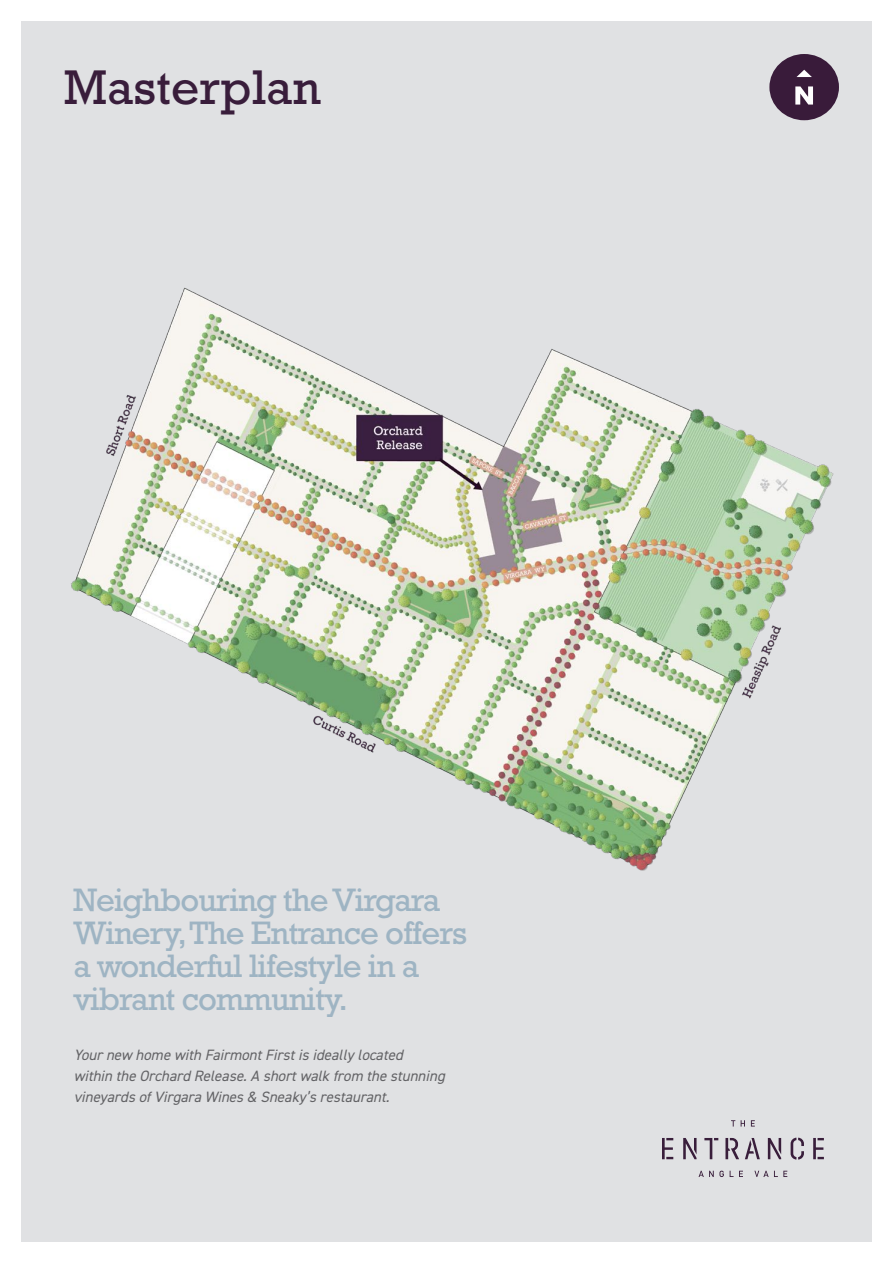
<style>
.page{position:relative;width:893px;height:1263px;background:#fff}
.page>*{position:absolute;margin:0;border:0;box-sizing:border-box;transform-origin:0 0}
.t1{font:49.5px "Rockwell Std";color:#391d3b}
.t2{font:33px/33px "Rockwell Std";letter-spacing:-.03em;color:#9eb4c3}
.t3{font:italic 15px/21px "DIN2014";color:#636366}
</style>
<div class="page">
<div style="left:21px;top:21px;width:851px;height:1221px;background:#e0e1e3"></div>
<img style="left:71px;top:287px;width:763px;height:584px">
<svg style="left:699px;top:1171px;width:25px;height:6px"></svg>
<svg style="left:739px;top:1171px;width:4px;height:6px"></svg>
<svg style="left:754px;top:1171px;width:33px;height:6px"></svg>
<svg style="left:731px;top:1120px;width:4px;height:6px"></svg>
<svg style="left:741px;top:1120px;width:4px;height:6px"></svg>
<svg style="left:751px;top:1120px;width:4px;height:6px"></svg>
<svg style="left:662px;top:1138px;width:11px;height:21px"></svg>
<svg style="left:813px;top:1138px;width:11px;height:21px"></svg>
<svg style="left:683px;top:1138px;width:13px;height:21px"></svg>
<svg style="left:768px;top:1138px;width:13px;height:21px"></svg>
<svg style="left:704px;top:1138px;width:14px;height:21px"></svg>
<svg style="left:725px;top:1138px;width:14px;height:21px"></svg>
<svg style="left:745px;top:1138px;width:15px;height:21px"></svg>
<svg style="left:791px;top:1138px;width:13px;height:21px"></svg>
<div style="left:769px;top:54px;width:70px;height:66px;background:#391b3a;border-radius:50%"></div>
<svg style="left:796px;top:70px;width:16px;height:7px"></svg>
<svg style="left:795px;top:86px;width:18px;height:19px"></svg>
<p class="t1" style="left:64px;top:58px;width:259px">Masterplan</p>
<p class="t2" style="left:73px;top:883px;width:395px">Neighbouring the Virgara<br>Winery, The Entrance offers a wonderful lifestyle in a vibrant community.</p>
<p class="t3" style="left:74px;top:1044px;width:376px">Yournew home with FairmontFirstisideallylocated within the Orchard Release.A shortwalk from the stunning vineyardsofVirgara Wines&amp; Sneaky’srestaurant.</p>
</div>
